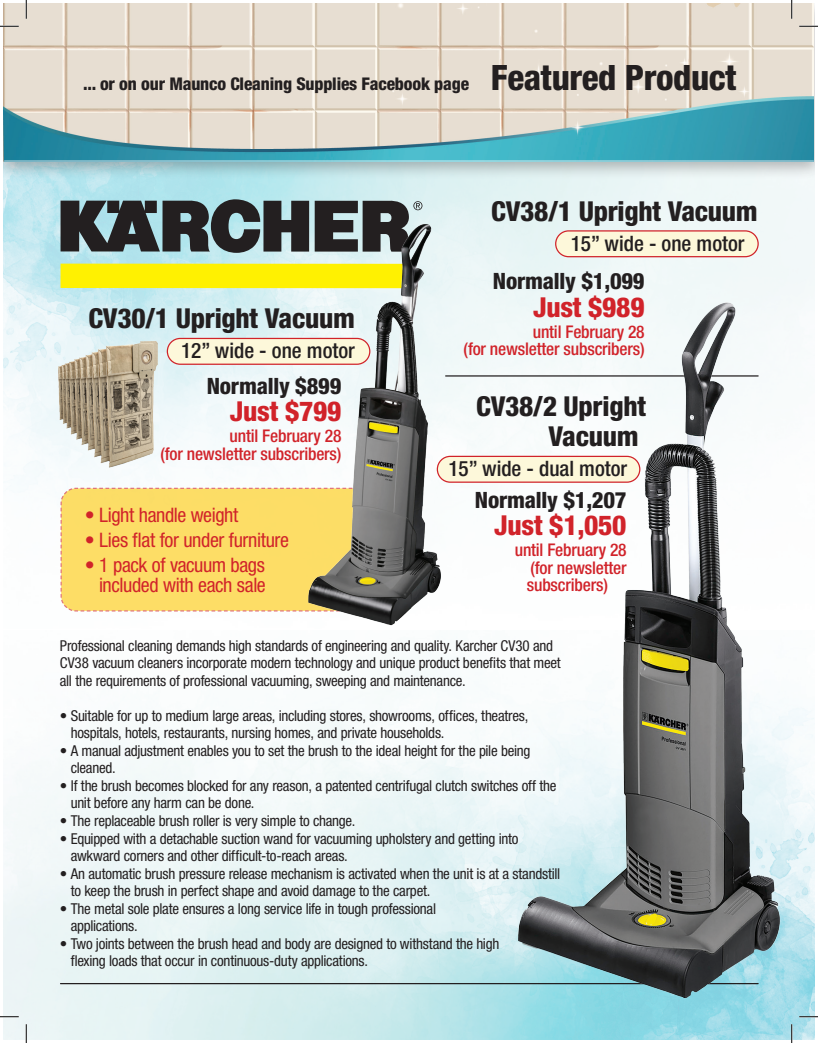
<style>
.page{position:relative;width:818px;height:1043px;background:#fff}
.page>*{position:absolute;margin:0;border:0;box-sizing:border-box;transform-origin:0 0}
.t1{font:800 condensed 27.5px/30px "Helvetica Neue LT Std";letter-spacing:-.01em;color:#231f20;text-align:right}
.t2{font:800 condensed 27.5px "Helvetica Neue LT Std";letter-spacing:-.01em;color:#d1232a}
.t3{font:800 condensed 22.5px "Helvetica Neue LT Std";letter-spacing:-.01em;color:#231f20}
.t4{font:500 condensed 21.25px "Helvetica Neue LT Std";color:#231f20}
.t5{font:condensed 20px/20px "Helvetica Neue LT Std";letter-spacing:-.02em;color:#d1232a;text-align:right}
.t6{font:500 condensed 17.5px/17.5px "Helvetica Neue LT Std";letter-spacing:-.01em;color:#d1232a;text-align:right}
.t7{font:800 condensed 17.5px "Helvetica Neue LT Std";letter-spacing:-.01em;color:#231f20}
.t8{font:condensed 15px/17.5px "Helvetica Neue LT Std";letter-spacing:-.015em;color:#231f20}
.s1{font-size:35px}
</style>
<div class="page">
<img style="left:4px;top:672px;width:810px;height:367px">
<img style="left:4px;top:179px;width:810px;height:447px">
<div style="left:4px;top:4px;width:810px;height:175px;background:#231f20;opacity:.3"></div>
<hr style="left:4px;top:160px;width:809px;height:1px;background:#fff">
<div style="left:167px;top:338px;width:203px;height:26px;background:#fdf8da;border-radius:13px"></div>
<div style="left:167px;top:338px;width:203px;height:27px;border:1px solid #d1232a;border-radius:13px"></div>
<div style="left:437px;top:456px;width:202px;height:26px;background:#fdf8da;border-radius:13px"></div>
<div style="left:436px;top:456px;width:204px;height:27px;border:1px solid #d1232a;border-radius:13px"></div>
<div style="left:555px;top:231px;width:203px;height:26px;background:#fdf8da;border-radius:13px"></div>
<div style="left:555px;top:230px;width:203px;height:27px;border:1px solid #d1232a;border-radius:13px"></div>
<div style="left:60px;top:487px;width:246px;height:125px;background:#fddd66"></div>
<div style="left:61px;top:263px;width:348px;height:25px;background:#fff101"></div>
<svg style="left:61px;top:199px;width:248px;height:54px;background:#4e595c"></svg>
<svg style="left:315px;top:200px;width:107px;height:23px;background:#5b6062"></svg>
<hr style="left:61px;top:983px;width:697px;height:1px;background:#231f20">
<hr style="left:445px;top:375px;width:313px;height:1px;background:#231f20">
<img style="left:59px;top:339px;width:101px;height:130px">
<img style="left:516px;top:300px;width:264px;height:702px">
<img style="left:306px;top:223px;width:135px;height:402px">
<svg style="left:0;top:25px;width:19px;height:2px"></svg>
<svg style="left:799px;top:25px;width:19px;height:2px"></svg>
<svg style="left:0;top:1015px;width:19px;height:2px"></svg>
<svg style="left:799px;top:1015px;width:19px;height:2px"></svg>
<svg style="left:25px;top:0;width:2px;height:19px"></svg>
<svg style="left:25px;top:1024px;width:2px;height:18px"></svg>
<svg style="left:790px;top:0;width:2px;height:19px"></svg>
<svg style="left:790px;top:1024px;width:2px;height:18px"></svg>
<p class="t7" style="left:83px;top:73px;width:654px">... or on our Maunco Cleaning Supplies Facebook page <span class="s1">Featured Product</span></p>
<h1 class="t1" style="left:88px;top:303px;width:268px">CV30/1 Upright Vacuum</h1>
<h3 class="t4" style="left:181px;top:338px;width:175px">12” wide - one motor</h3>
<h2 class="t3" style="left:207px;top:372px;width:136px">Normally $899</h2>
<h1 class="t2" style="left:230px;top:394px;width:113px">Just $799</h1>
<p class="t6" style="left:160px;top:427px;width:182px">until February 28<br>(for newsletter subscribers)</p>
<h3 class="t5" style="left:85px;top:505px;width:155px">• Light handle weight</h3>
<h3 class="t5" style="left:85px;top:530px;width:206px">• Lies flat for under furniture</h3>
<h3 class="t5" style="left:85px;top:555px;width:183px">• 1 pack of vacuum bags included with each sale</h3>
<h1 class="t1" style="left:491px;top:196px;width:268px">CV38/1 Upright Vacuum</h1>
<h3 class="t4" style="left:570px;top:231px;width:175px">15” wide - one motor</h3>
<h2 class="t3" style="left:493px;top:267px;width:153px">Normally $1,099</h2>
<h1 class="t2" style="left:533px;top:290px;width:113px">Just $989</h1>
<p class="t6" style="left:463px;top:322px;width:182px">until February 28<br>(for newsletter subscribers)</p>
<h1 class="t1" style="left:476px;top:391px;width:171px">CV38/2 Upright<br>Vacuum</h1>
<h3 class="t4" style="left:448px;top:456px;width:180px">15” wide - dual motor</h3>
<h2 class="t3" style="left:475px;top:485px;width:153px">Normally $1,207</h2>
<h1 class="t2" style="left:494px;top:508px;width:134px">Just $1,050</h1>
<p class="t6" style="left:527px;top:541px;width:101px;text-align:justify;text-indent:-12px">until February 28 (for newsletter subscribers)</p>
<p class="t8" style="left:60px;top:636px;width:502px">Professional cleaning demands high standards of engineering and quality. Karcher CV30 and<br>CV38 vacuum cleaners incorporate modern technology and unique product benefits that meet all the requirements of professional vacuuming, sweeping and maintenance.</p>
<p class="t8" style="left:71px;top:706px;width:459px;text-indent:-11px">• Suitable for up to medium large areas, including stores, showrooms, offices, theatres, hospitals, hotels, restaurants, nursing homes, and private households.</p>
<p class="t8" style="left:71px;top:741px;width:461px;text-indent:-11px">• A manual adjustment enables you to set the brush to the ideal height for the pile being cleaned.</p>
<p class="t8" style="left:71px;top:776px;width:487px;text-indent:-11px">• If the brush becomes blocked for any reason, a patented centrifugal clutch switches off the unit before any harm can be done.</p>
<p class="t8" style="left:60px;top:811px;width:297px">• The replaceable brush roller is very simple to change.</p>
<p class="t8" style="left:71px;top:829px;width:449px;text-indent:-11px">• Equipped with a detachable suction wand for vacuuming upholstery and getting into awkward corners and other difficult-to-reach areas.</p>
<p class="t8" style="left:71px;top:864px;width:491px;text-indent:-11px">• An automatic brush pressure release mechanism is activated when the unit is at a standstill to keep the brush in perfect shape and avoid damage to the carpet.</p>
<p class="t8" style="left:71px;top:899px;width:367px;text-indent:-11px">• The metal sole plate ensures a long service life in tough professional applications.</p>
<p class="t8" style="left:71px;top:934px;width:430px;text-indent:-11px">• Two joints between the brush head and body are designed to withstand the high flexing loads that occur in continuous-duty applications.</p>
</div>
